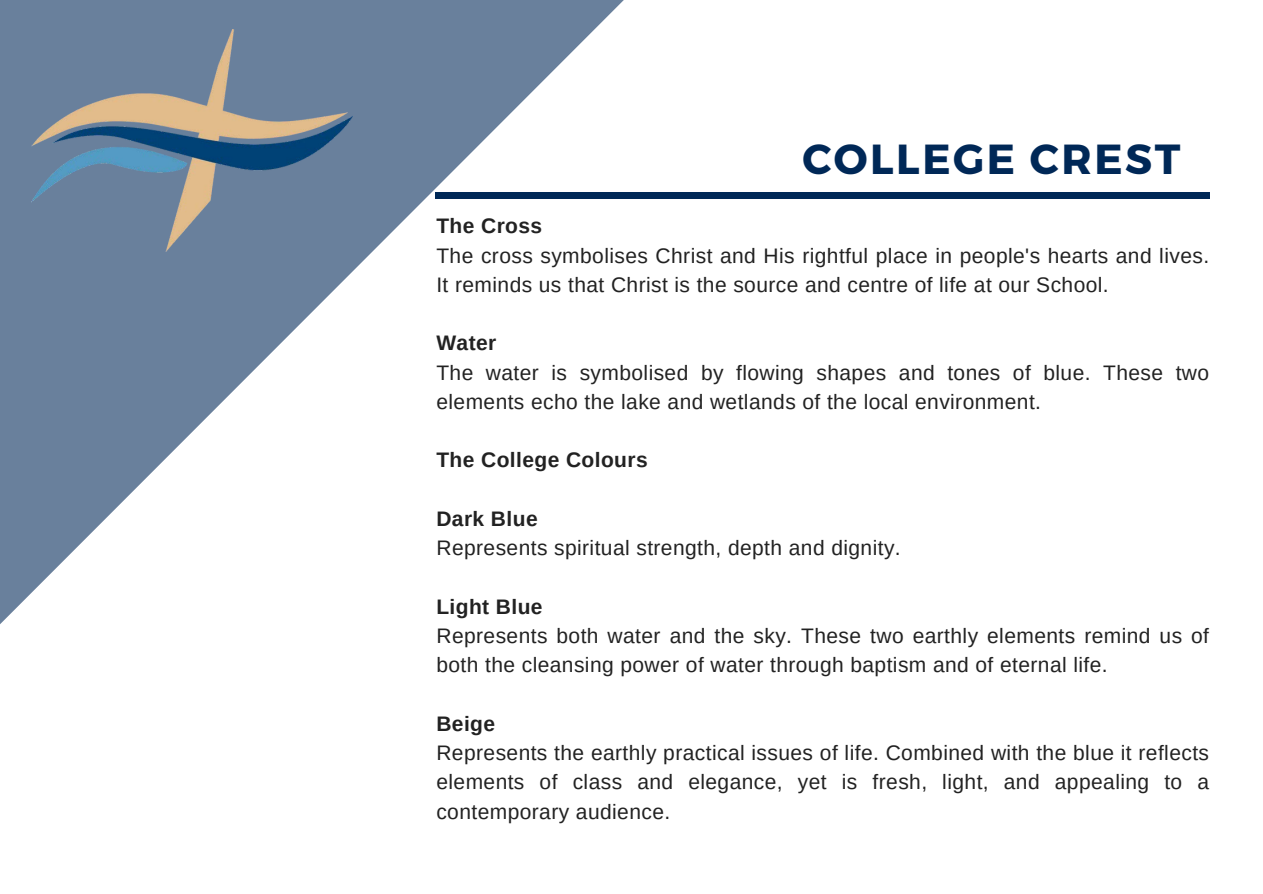
<style>
.page{position:relative;width:1263px;height:894px;background:#fff}
.page>*{position:absolute;margin:0;border:0;box-sizing:border-box;transform-origin:0 0}
.t1{font:700 42px "Montserrat";letter-spacing:.06em;color:#002857}
.t2{font:21px/29.2px "Arimo";letter-spacing:.02em;color:#222}
.t3{font:700 21px "Arimo";letter-spacing:.02em;color:#222}
</style>
<div class="page">
<div style="left:436px;top:192px;width:773px;height:7px;background:#002857"></div>
<svg style="left:0;top:0;width:624px;height:624px"></svg>
<img style="left:31px;top:30px;width:322px;height:221px">
<p class="t1" style="left:802px;top:131px;width:380px">COLLEGE CREST</p>
<p class="t3" style="left:436px;top:214px;width:107px">The Cross</p>
<p class="t2" style="left:436px;top:240px;width:774px">The cross symbolises Christ and His rightful place in people's hearts and lives.<br>It reminds us that Christ is the source and centre of life at our School.</p>
<p class="t3" style="left:436px;top:331px;width:61px">Water</p>
<p class="t2" style="left:436px;top:357px;width:774px">The water is symbolised by flowing shapes and tones of blue. These two elements echo the lake and wetlands of the local environment.</p>
<p class="t3" style="left:436px;top:448px;width:213px">The College Colours</p>
<p class="t3" style="left:436px;top:506px;width:103px">Dark Blue</p>
<p class="t2" style="left:436px;top:533px;width:466px">Represents spiritual strength, depth and dignity.</p>
<p class="t3" style="left:436px;top:594px;width:108px">Light Blue</p>
<p class="t2" style="left:436px;top:621px;width:774px">Represents both water and the sky. These two earthly elements remind us of both the cleansing power of water through baptism and of eternal life.</p>
<p class="t3" style="left:436px;top:711px;width:60px">Beige</p>
<p class="t2" style="left:436px;top:737px;width:774px;text-align:justify">Represents the earthly practical issues of life. Combined with the blue it reflects elements of class and elegance, yet is fresh, light, and appealing to a contemporary audience.</p>
</div>
